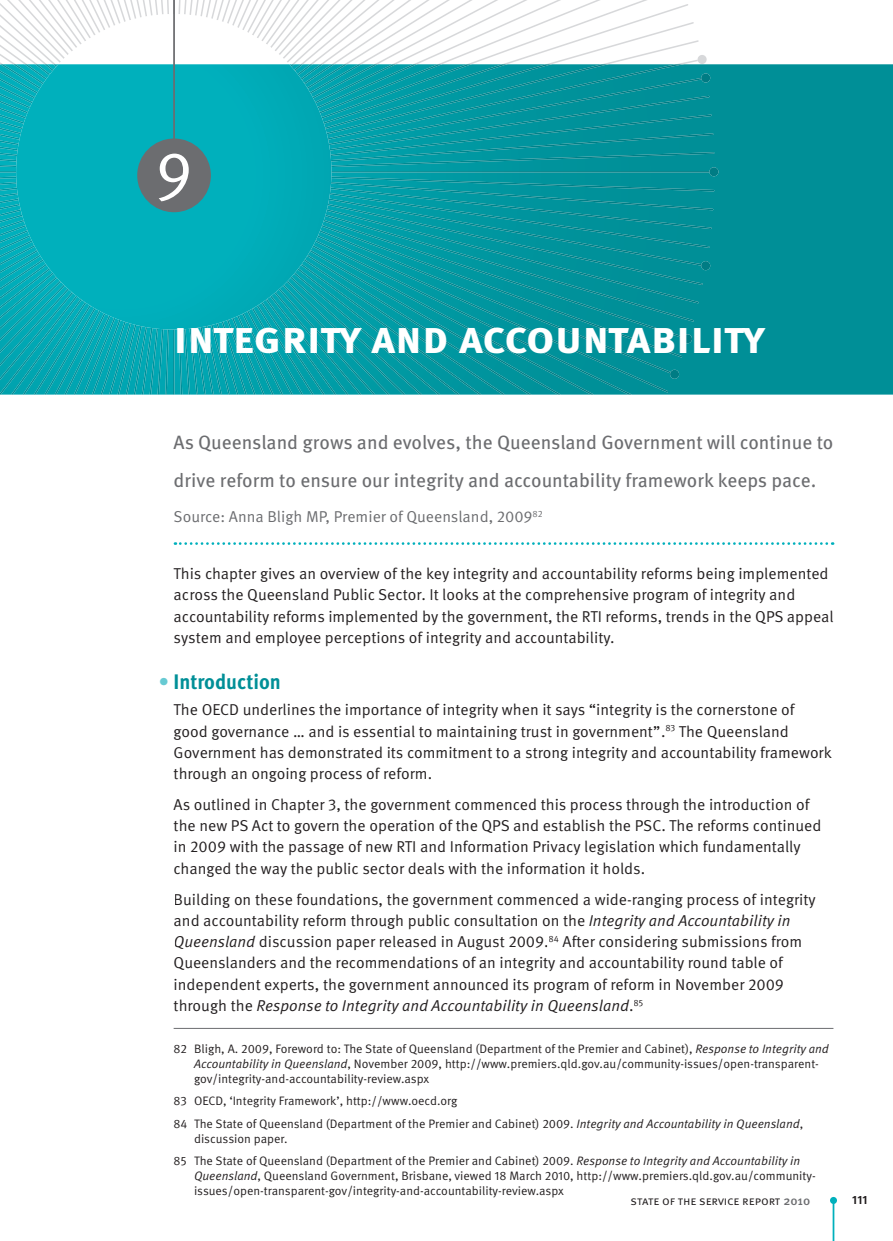
<style>
.page{position:relative;width:893px;height:1241px;background:#fff}
.page>*{position:absolute;margin:0;border:0;box-sizing:border-box;transform-origin:0 0}
.t1{font:66.33px "Meta OT";color:#fff}
.t2{font:700 45.5px "Meta OT";letter-spacing:-.01em;color:#fff}
.t3{font:700 21px "Meta OT";color:#008f97;scale:.95 1}
.t4{font:19.25px/38.5px "Meta OT";color:#6c6d70}
.t5{font:15.75px/21.2px "Meta OT";color:#231f20}
.t6{font:15.75px "Meta OT";color:#6c6d70}
.t7{font:12.25px/14.9px "Meta OT";color:#231f20}
.t8{font:700 12.25px "Meta OT";color:#231f20}
.s1{color:#67cad3}
.s2{font-style:italic}
.s3{font-weight:500;font-size:12.6px;color:#6c6d70}
</style>
<div class="page">
<svg style="left:175px;top:542px;width:658px;height:3px"></svg>
<hr style="left:174px;top:1027px;width:659px;height:1px;background:#6c6d70">
<div style="left:718px;top:64px;width:175px;height:330px;background:#008f97"></div>
<svg style="left:0;top:0;width:718px;height:394px;background:#2eaeb7"></svg>
<div style="left:137px;top:138px;width:74px;height:74px;background:#6c6d70;border-radius:50%"></div>
<hr style="left:173px;top:0;width:2px;height:144px;background:#6c6d70">
<hr style="left:833px;top:1200px;width:1px;height:40px;background:#00b0bc">
<svg style="left:830px;top:1196px;width:7px;height:7px"></svg>
<h1 class="t1" style="left:155px;top:140px;width:39px">9</h1>
<h2 class="t2" style="left:173px;top:319px;width:593px">integrity and accountability</h2>
<p class="t4" style="left:174px;top:424px;width:661px">As Queensland grows and evolves, the Queensland Government will continue to drive reform to ensure our integrity and accountability framework keeps pace.</p>
<p class="t6" style="left:174px;top:511px;width:370px">Source: Anna Bligh MP, Premier of Queensland, 2009<sup>82</sup></p>
<p class="t5" style="left:174px;top:563px;width:661px">This chapter gives an overview of the key integrity and accountability reforms being implemented across the Queensland Public Sector. It looks at the comprehensive program of integrity and accountability reforms implemented by the government, the RTI reforms, trends in the QPS appeal system and employee perceptions of integrity and accountability.</p>
<h3 class="t3" style="left:159px;top:673px;width:130px"><span class="s1">•</span> Introduction</h3>
<p class="t5" style="left:174px;top:700px;width:660px">The OECD underlines the importance of integrity when it says “integrity is the cornerstone of good governance … and is essential to maintaining trust in government”.<sup>83</sup> The Queensland Government has demonstrated its commitment to a strong integrity and accountability framework through an ongoing process of reform.</p>
<p class="t5" style="left:174px;top:795px;width:649px">As outlined in Chapter 3, the government commenced this process through the introduction of the new PS Act to govern the operation of the QPS and establish the PSC. The reforms continued in 2009 with the passage of new RTI and Information Privacy legislation which fundamentally changed the way the public sector deals with the information it holds.</p>
<p class="t5" style="left:174px;top:889px;width:644px">Building on these foundations, the government commenced a wide-ranging process of integrity and accountability reform through public consultation on the <span class="s2">Integrity and Accountability in Queensland</span> discussion paper released in August 2009.<sup>84</sup> After considering submissions from Queenslanders and the recommendations of an integrity and accountability round table of independent experts, the government announced its program of reform in November 2009 through the <span class="s2">Response to Integrity and Accountability in Queensland</span>.<sup>85</sup></p>
<p class="t7" style="left:194px;top:1042px;width:636px;text-indent:-20px">82 Bligh, A. 2009, Foreword to: The State of Queensland (Department of the Premier and Cabinet), <span class="s2">Response to Integrity and<br>Accountability in Queensland</span>, November 2009, http://www.premiers.qld.gov.au/community-issues/open-transparent&shy;gov/integrity-and-accountability-review.aspx</p>
<p class="t7" style="left:174px;top:1090px;width:631px;line-height:22.4px">83 OECD, ‘Integrity Framework’, http://www.oecd.org<br>84 The State of Queensland (Department of the Premier and Cabinet) 2009. <span class="s2">Integrity and Accountability in Queensland</span>,</p>
<p class="t7" style="left:174px;top:1127px;width:628px;line-height:22.4px;text-indent:20px">discussion paper.<br>85 The State of Queensland (Department of the Premier and Cabinet) 2009. <span class="s2">Response to Integrity and Accountability in</span></p>
<p class="t7" style="left:194px;top:1168px;width:623px"><span class="s2">Queensland</span>, Queensland Government, Brisbane, viewed 18 March 2010, http://www.premiers.qld.gov.au/community&shy;issues/open-transparent-gov/integrity-and-accountability-review.aspx</p>
<p class="t7" style="left:630px;top:1193px;width:181px">state of the service report <span class="s3">2010</span></p>
<p class="t8" style="left:852px;top:1194px;width:17px">111</p>
</div>
